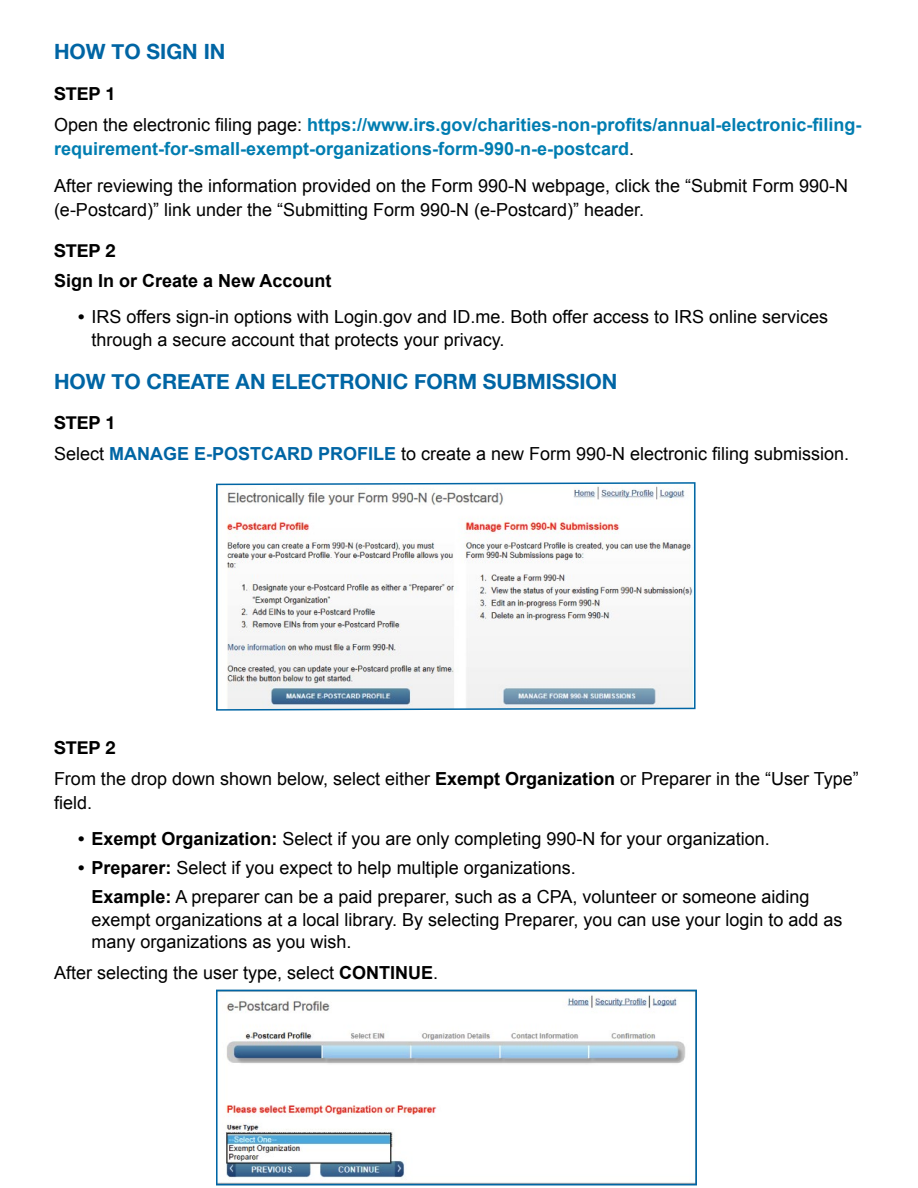
<style>
.page{position:relative;width:918px;height:1188px;background:#fff}
.page>*{position:absolute;margin:0;border:0;box-sizing:border-box;transform-origin:0 0}
.subheading{font:700 21px "Helvetica Neue";color:#0065a4}
.indented_no_bullet{font:18px/22.5px "Arial";color:#000}
.bodytext{font:18px/24px "Arial";color:#000}
.bodytext-2{font:700 18px/24px "Arial";color:#007db1}
.bodytext-3{font:700 18px "Arial";color:#000}
.step_1_subheading{font:700 18px "Helvetica Neue";color:#000}
.s1{font-weight:400;color:#000}
.s2{font-weight:700}
.s3{font-weight:700;color:#0065a4}
</style>
<div class="page">
<svg style="left:216px;top:482px;width:480px;height:229px"></svg>
<img style="left:226px;top:995px;width:460px;height:184px">
<div style="left:216px;top:990px;width:481px;height:195px;border:2px solid #0065a4"></div>
<p class="subheading" style="left:54px;top:36px;width:173px">HOW TO SIGN IN</p>
<p class="step_1_subheading" style="left:54px;top:79px;width:63px">STEP 1</p>
<p class="bodytext-2" style="left:54px;top:113px;width:809px"><span class="s1">Open the electronic filing page:</span> https://www.irs.gov/charities-non-profits/annual-electronic-filing&shy;requirement-for-small-exempt-organizations-form-990-n-e-postcard<span class="s1">.</span></p>
<p class="bodytext" style="left:54px;top:174px;width:796px">After reviewing the information provided on the Form 990-N webpage, click the “Submit Form 990-N (e-Postcard)” link under the “Submitting Form 990-N (e-Postcard)” header.</p>
<p class="step_1_subheading" style="left:54px;top:236px;width:63px">STEP 2</p>
<p class="bodytext-3" style="left:54px;top:269px;width:279px">Sign In or Create a New Account</p>
<p class="indented_no_bullet" style="left:92px;top:306px;width:738px;text-indent:-14px"><span class="s2">•</span> IRS offers sign-in options with Login.gov and ID.me. Both offer access to IRS online services through a secure account that protects your privacy.</p>
<p class="subheading" style="left:54px;top:365px;width:565px">HOW TO CREATE AN ELECTRONIC FORM SUBMISSION</p>
<p class="step_1_subheading" style="left:54px;top:409px;width:63px">STEP 1</p>
<p class="bodytext" style="left:54px;top:442px;width:797px">Select <span class="s3">MANAGE E-POSTCARD PROFILE</span> to create a new Form 990-N electronic filing submission.</p>
<p class="step_1_subheading" style="left:54px;top:733px;width:63px">STEP 2</p>
<p class="bodytext" style="left:54px;top:767px;width:806px">From the drop down shown below, select either <span class="s2">Exempt Organization</span> or Preparer in the “User Type” field.</p>
<p class="indented_no_bullet" style="left:78px;top:827px;width:693px"><span class="s2">• Exempt Organization:</span> Select if you are only completing 990-N for your organization.</p>
<p class="indented_no_bullet" style="left:78px;top:857px;width:499px"><span class="s2">• Preparer:</span> Select if you expect to help multiple organizations.</p>
<p class="indented_no_bullet" style="left:92px;top:886px;width:753px"><span class="s2">Example:</span> A preparer can be a paid preparer, such as a CPA, volunteer or someone aiding exempt organizations at a local library. By selecting Preparer, you can use your login to add as many organizations as you wish.</p>
<p class="bodytext" style="left:54px;top:961px;width:386px">After selecting the user type, select <span class="s2">CONTINUE</span>.</p>
</div>
